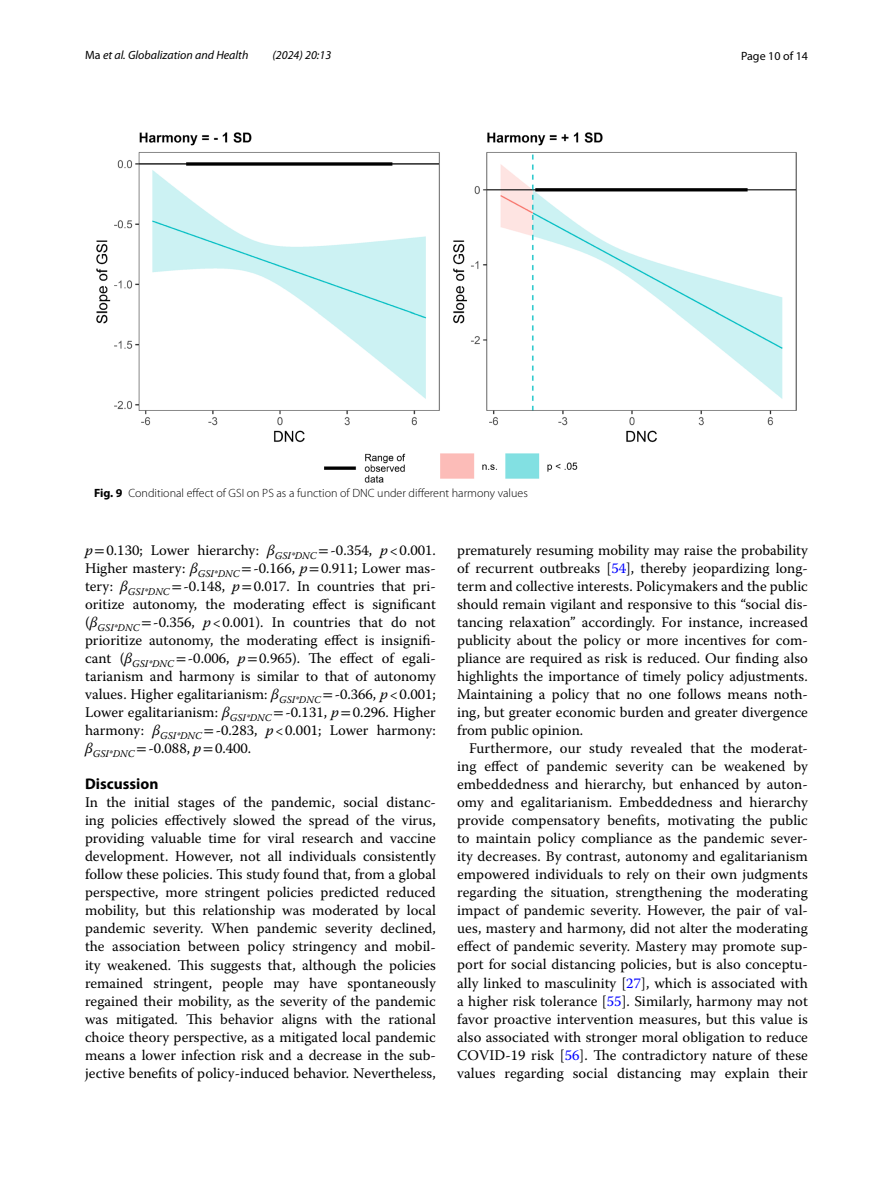
<style>
.page{position:relative;width:893px;height:1187px;background:#fff}
.page>*{position:absolute;margin:0;border:0;box-sizing:border-box;transform-origin:0 0}
.t1{font:700 15.45px "Myriad Pro";color:#000}
.t2{font:14.7px/18px "Warnock Pro";color:#000;text-align:justify}
.t3{font:300 12px "Myriad Pro";color:#000}
.t4{font:italic 12px "Myriad Pro";color:#000}
.t5{font:12px "Myriad Pro";color:#000}
.s1{font-style:normal}
.s2{font-weight:700}
.s3{font-style:italic}
.s4{font-family:"STIX"}
.s5{color:#00f}
</style>
<div class="page">
<img style="left:96px;top:133px;width:701px;height:349px">
<p class="t4" style="left:85px;top:48px;width:165px"><span class="s1">Ma</span> et al. Globalization and Health</p>
<p class="t4" style="left:272px;top:48px;width:60px">(2024) 20:13</p>
<p class="t5" style="left:741px;top:48px;width:68px">Page 10 of 14</p>
<p class="t3" style="left:94px;top:486px;width:435px"><span class="s2">Fig. 9</span> Conditional effect of GSI on PS as a function of DNC under different harmony values</p>
<p class="t2" style="left:85px;top:541px;width:352px"><span class="s3">p</span><span class="s4">=</span>0.130; Lower hierarchy: <span class="s3">β</span><sub>GSI*DNC</sub> <span class="s4">=</span>-0.354, <span class="s3">p</span>&lt;0.001.<br>Higher mastery: <span class="s3">β</span><sub>GSI*DNC</sub> <span class="s4">=</span>-0.166, <span class="s3">p</span><span class="s4">=</span>0.911; Lower mas&shy;tery: <span class="s3">β</span><sub>GSI*DNC</sub> <span class="s4">=</span>-0.148, <span class="s3">p</span><span class="s4">=</span>0.017. In countries that pri&shy;oritize autonomy, the moderating effect is significant (<span class="s3">β</span><sub>GSI*DNC</sub> <span class="s4">=</span>-0.356, <span class="s3">p</span>&lt;0.001). In countries that do not prioritize autonomy, the moderating effect is insignifi&shy;cant (<span class="s3">β</span><sub>GSI*DNC</sub> <span class="s4">=</span>-0.006, <span class="s3">p</span><span class="s4">=</span>0.965). The effect of egali&shy;tarianism and harmony is similar to that of autonomy values. Higher egalitarianism: <span class="s3">β</span><sub>GSI*DNC</sub> <span class="s4">=</span>-0.366, <span class="s3">p</span>&lt;0.001; Lower egalitarianism: <span class="s3">β</span><sub>GSI*DNC</sub> <span class="s4">=</span>-0.131, <span class="s3">p</span><span class="s4">=</span>0.296. Higher harmony: <span class="s3">β</span><sub>GSI*DNC</sub> <span class="s4">=</span>-0.283, <span class="s3">p</span>&lt;0.001; Lower harmony: <span class="s3">β</span><sub>GSI*DNC</sub> <span class="s4">=</span>-0.088, <span class="s3">p</span><span class="s4">=</span>0.400.</p>
<p class="t1" style="left:85px;top:774px;width:75px">Discussion</p>
<p class="t2" style="left:85px;top:793px;width:352px">In the initial stages of the pandemic, social distanc&shy;ing policies effectively slowed the spread of the virus, providing valuable time for viral research and vaccine development. However, not all individuals consistently follow these policies. This study found that, from a global perspective, more stringent policies predicted reduced mobility, but this relationship was moderated by local pandemic severity. When pandemic severity declined, the association between policy stringency and mobil&shy;ity weakened. This suggests that, although the policies remained stringent, people may have spontaneously regained their mobility, as the severity of the pandemic was mitigated. This behavior aligns with the rational choice theory perspective, as a mitigated local pandemic means a lower infection risk and a decrease in the sub&shy;jective benefits of policy-induced behavior. Nevertheless,</p>
<p class="t2" style="left:457px;top:541px;width:352px">prematurely resuming mobility may raise the probability of recurrent outbreaks [<span class="s5">54</span>], thereby jeopardizing long&shy;term and collective interests. Policymakers and the public should remain vigilant and responsive to this “social dis&shy;tancing relaxation” accordingly. For instance, increased publicity about the policy or more incentives for com&shy;pliance are required as risk is reduced. Our finding also highlights the importance of timely policy adjustments.<br>Maintaining a policy that no one follows means noth&shy;ing, but greater economic burden and greater divergence from public opinion.</p>
<p class="t2" style="left:457px;top:739px;width:352px;text-indent:12px">Furthermore, our study revealed that the moderat&shy;ing effect of pandemic severity can be weakened by embeddedness and hierarchy, but enhanced by auton&shy;omy and egalitarianism. Embeddedness and hierarchy provide compensatory benefits, motivating the public to maintain policy compliance as the pandemic sever&shy;ity decreases. By contrast, autonomy and egalitarianism empowered individuals to rely on their own judgments regarding the situation, strengthening the moderating impact of pandemic severity. However, the pair of val&shy;ues, mastery and harmony, did not alter the moderating effect of pandemic severity. Mastery may promote sup&shy;port for social distancing policies, but is also conceptu&shy;ally linked to masculinity [<span class="s5">27</span>], which is associated with a higher risk tolerance [<span class="s5">55</span>]. Similarly, harmony may not favor proactive intervention measures, but this value is also associated with stronger moral obligation to reduce COVID-19 risk [<span class="s5">56</span>]. The contradictory nature of these values regarding social distancing may explain their</p>
</div>
